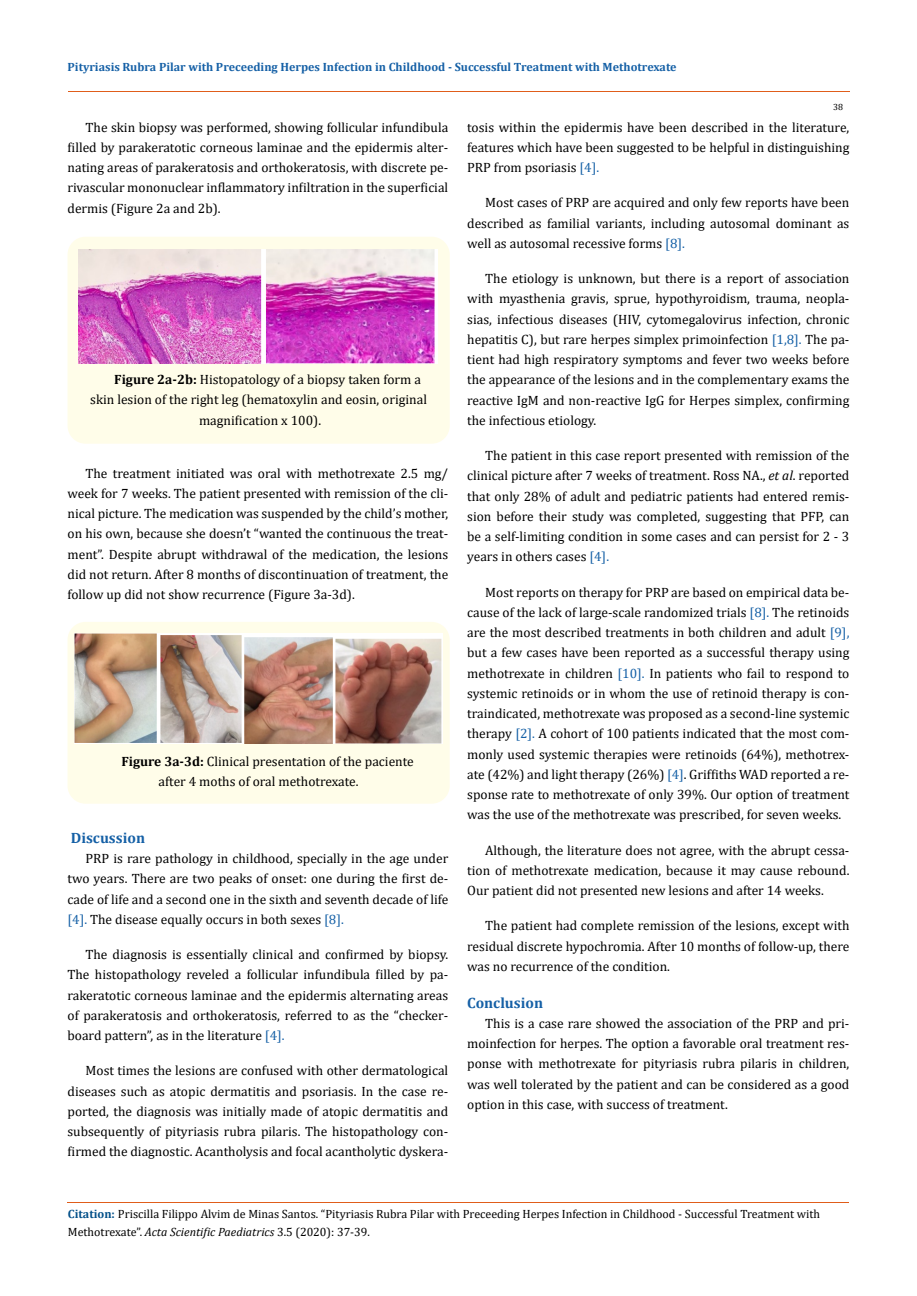
<style>
.page{position:relative;width:917px;height:1296px;background:#fff}
.page>*{position:absolute;margin:0;border:0;box-sizing:border-box;transform-origin:0 0}
.t1{font:700 15px "Cambria";color:#1560a6}
.t2{font:13.5px/20.2px "Cambria";color:#000;text-align:justify}
.t3{font:12px/18px "Cambria";color:#000}
.t4{font:700 12px "Cambria";color:#1560a6}
.t5{font:9px "Cambria";color:#000}
.s1{font-weight:700}
.s2{color:#1560a6}
.s3{font-style:italic}
.s4{font-weight:700;color:#035089}
</style>
<div class="page">
<hr style="left:68px;top:92px;width:781px;height:1px;background:#e05d1a">
<div style="left:68px;top:237px;width:382px;height:207px;background:#fffde9;border-radius:18px"></div>
<img style="left:79px;top:250px;width:358px;height:113px">
<div style="left:67px;top:622px;width:382px;height:182px;background:#fffde9;border-radius:18px"></div>
<img style="left:74px;top:633px;width:368px;height:111px">
<hr style="left:67px;top:1202px;width:781px;height:1px;background:#e05d1a">
<p class="t4" style="left:68px;top:59px;width:610px">Pityriasis Rubra Pilar with Preceeding Herpes Infection in Childhood - Successful Treatment with Methotrexate</p>
<p class="t5" style="left:833px;top:102px;width:11px">38</p>
<p class="t2" style="left:68px;top:117px;width:382px;text-indent:18px">The skin biopsy was performed, showing follicular infundibula filled by parakeratotic corneous laminae and the epidermis alter&shy;nating areas of parakeratosis and orthokeratosis, with discrete pe&shy;rivascular mononuclear inflammatory infiltration in the superficial dermis (Figure 2a and 2b).</p>
<p class="t2" style="left:114px;top:369px;width:308px"><span class="s1">Figure 2a-2b:</span> Histopatology of a biopsy taken form a</p>
<p class="t2" style="left:90px;top:389px;width:338px">skin lesion of the right leg (hematoxylin and eosin, original</p>
<p class="t2" style="left:199px;top:410px;width:123px">magnification x 100).</p>
<p class="t2" style="left:67px;top:463px;width:382px;text-indent:18px">The treatment initiated was oral with methotrexate 2.5 mg/ week for 7 weeks. The patient presented with remission of the cli&shy;nical picture. The medication was suspended by the child’s mother, on his own, because she doesn’t “wanted the continuous the treat&shy;ment”. Despite abrupt withdrawal of the medication, the lesions did not return. After 8 months of discontinuation of treatment, the follow up did not show recurrence (Figure 3a-3d).</p>
<p class="t2" style="left:158px;top:751px;width:257px;text-indent:-37px"><span class="s1">Figure 3a-3d:</span> Clinical presentation of the paciente after 4 moths of oral methotrexate.</p>
<p class="t1" style="left:71px;top:827px;width:76px">Discussion</p>
<p class="t2" style="left:67px;top:848px;width:382px;text-indent:18px">PRP is rare pathology in childhood, specially in the age under two years. There are two peaks of onset: one during the first de&shy;cade of life and a second one in the sixth and seventh decade of life <span class="s2">[4].</span> The disease equally occurs in both sexes <span class="s2">[8].</span></p>
<p class="t2" style="left:67px;top:944px;width:382px;text-indent:18px">The diagnosis is essentially clinical and confirmed by biopsy.<br>The histopathology reveled a follicular infundibula filled by pa&shy;rakeratotic corneous laminae and the epidermis alternating areas of parakeratosis and orthokeratosis, referred to as the “checker&shy;board pattern”, as in the literature <span class="s2">[4].</span></p>
<p class="t2" style="left:67px;top:1061px;width:382px;text-indent:18px">Most times the lesions are confused with other dermatological diseases such as atopic dermatitis and psoriasis. In the case re&shy;ported, the diagnosis was initially made of atopic dermatitis and subsequently of pityriasis rubra pilaris. The histopathology con&shy;firmed the diagnostic. Acantholysis and focal acantholytic dyskera-</p>
<p class="t2" style="left:467px;top:117px;width:384px">tosis within the epidermis have been described in the literature, features which have been suggested to be helpful in distinguishing PRP from psoriasis <span class="s2">[4].</span></p>
<p class="t2" style="left:467px;top:193px;width:384px;text-indent:18px">Most cases of PRP are acquired and only few reports have been described as familial variants, including autosomal dominant as well as autosomal recessive forms <span class="s2">[8].</span></p>
<p class="t2" style="left:467px;top:268px;width:384px;text-indent:18px">The etiology is unknown, but there is a report of association with myasthenia gravis, sprue, hypothyroidism, trauma, neopla&shy;sias, infectious diseases (HIV, cytomegalovirus infection, chronic hepatitis C), but rare herpes simplex primoinfection <span class="s2">[1,8].</span> The pa&shy;tient had high respiratory symptoms and fever two weeks before the appearance of the lesions and in the complementary exams the reactive IgM and non-reactive IgG for Herpes simplex, confirming the infectious etiology.</p>
<p class="t2" style="left:467px;top:445px;width:384px;text-indent:18px">The patient in this case report presented with remission of the clinical picture after 7 weeks of treatment. Ross NA., <span class="s3">et al</span>. reported that only 28% of adult and pediatric patients had entered remis&shy;sion before their study was completed, suggesting that PFP, can be a self-limiting condition in some cases and can persist for 2 - 3 years in others cases <span class="s2">[4].</span></p>
<p class="t2" style="left:467px;top:582px;width:384px;text-indent:18px">Most reports on therapy for PRP are based on empirical data be&shy;cause of the lack of large-scale randomized trials <span class="s2">[8].</span> The retinoids are the most described treatments in both children and adult <span class="s2">[9], </span>but a few cases have been reported as a successful therapy using methotrexate in children <span class="s2">[10].</span> In patients who fail to respond to systemic retinoids or in whom the use of retinoid therapy is con&shy;traindicated, methotrexate was proposed as a second-line systemic therapy <span class="s2">[2].</span> A cohort of 100 patients indicated that the most com&shy;monly used systemic therapies were retinoids (64%), methotrex&shy;ate (42%) and light therapy (26%) <span class="s2">[4]</span>. Griffiths WAD reported a re&shy;sponse rate to methotrexate of only 39%. Our option of treatment was the use of the methotrexate was prescribed, for seven weeks.</p>
<p class="t2" style="left:467px;top:840px;width:384px;text-indent:18px">Although, the literature does not agree, with the abrupt cessa&shy;tion of methotrexate medication, because it may cause rebound.<br>Our patient did not presented new lesions and after 14 weeks.</p>
<p class="t2" style="left:467px;top:916px;width:384px;text-indent:18px">The patient had complete remission of the lesions, except with residual discrete hypochromia. After 10 months of follow-up, there was no recurrence of the condition.</p>
<p class="t1" style="left:467px;top:992px;width:77px">Conclusion</p>
<p class="t2" style="left:467px;top:1013px;width:384px;text-indent:18px">This is a case rare showed the association of the PRP and pri&shy;moinfection for herpes. The option a favorable oral treatment res&shy;ponse with methotrexate for pityriasis rubra pilaris in children, was well tolerated by the patient and can be considered as a good option in this case, with success of treatment.</p>
<p class="t3" style="left:68px;top:1204px;width:753px"><span class="s4">Citation:</span> Priscilla Filippo Alvim de Minas Santos. “Pityriasis Rubra Pilar with Preceeding Herpes Infection in Childhood - Successful Treatment with<br>Methotrexate”. <span class="s3">Acta Scientific Paediatrics</span> 3.5 (2020): 37-39.</p>
</div>
